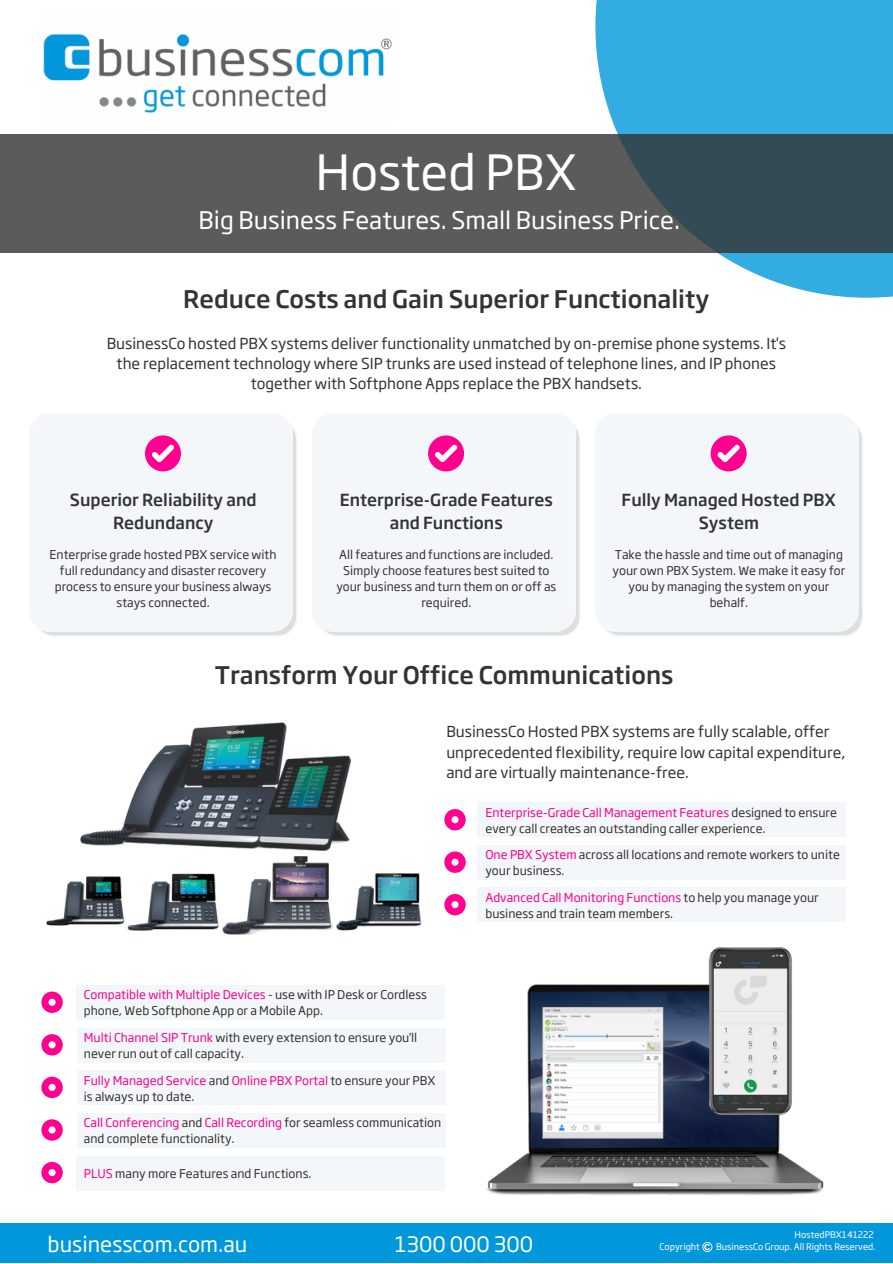
<style>
.page{position:relative;width:893px;height:1264px;background:#fff}
.page>*{position:absolute;margin:0;border:0;box-sizing:border-box;transform-origin:0 0}
.t1{font:48px "Soho Gothic Std";color:#fff}
.t2{font:500 24px "Soho Gothic Pro";color:#333}
.t3{font:24px "Soho Gothic Std";color:#fff}
.t4{font:21px "Soho Gothic Std";color:#fff}
.t5{font:500 16.5px/22.5px "Soho Gothic Pro";color:#333;text-align:center}
.t6{font:15px/20.2px "Soho Gothic Std";color:#333;text-align:center}
.t7{font:12px/16px "Soho Gothic Std";color:#333}
.t8{font:9px "Soho Gothic Std";color:#fff}
.s1{color:#ff0090}
</style>
<div class="page">
<svg style="left:595px;top:0;width:297px;height:298px;fill:#33ace1"></svg>
<svg style="left:0;top:134px;width:892px;height:118px;background:#505659"></svg>
<img style="left:43px;top:34px;width:349px;height:79px">
<div style="left:477px;top:802px;width:369px;height:35px;background:#f4f7f9"></div>
<div style="left:477px;top:844px;width:369px;height:35px;background:#f4f7f9"></div>
<div style="left:477px;top:887px;width:369px;height:35px;background:#f4f7f9"></div>
<img style="left:46px;top:722px;width:376px;height:213px">
<div style="left:76px;top:985px;width:368px;height:35px;background:#f4f7f9"></div>
<div style="left:77px;top:1027px;width:369px;height:35px;background:#f4f7f9"></div>
<div style="left:77px;top:1070px;width:369px;height:35px;background:#f4f7f9"></div>
<div style="left:77px;top:1112px;width:369px;height:35px;background:#f4f7f9"></div>
<div style="left:76px;top:1155px;width:368px;height:35px;background:#f4f7f9"></div>
<div style="left:0;top:1223px;width:892px;height:39px;background:#0098da"></div>
<svg style="left:702px;top:1242px;width:10px;height:9px"></svg>
<img style="left:487px;top:947px;width:337px;height:249px">
<div style="left:313px;top:414px;width:268px;height:223px;background:#f4f7f9"></div>
<div style="left:595px;top:414px;width:268px;height:223px;background:#f4f7f9"></div>
<div style="left:29px;top:414px;width:268px;height:223px;background:#f4f7f9"></div>
<div style="left:428px;top:435px;width:36px;height:36px;background:#ff0090;border-radius:50%"></div>
<svg style="left:435px;top:444px;width:22px;height:18px"></svg>
<div style="left:710px;top:435px;width:36px;height:36px;background:#ff0090;border-radius:50%"></div>
<svg style="left:717px;top:444px;width:23px;height:18px"></svg>
<div style="left:145px;top:435px;width:36px;height:36px;background:#ff0090;border-radius:50%"></div>
<svg style="left:152px;top:444px;width:22px;height:18px"></svg>
<div style="left:444px;top:809px;width:21px;height:21px;background:#ff0090;border-radius:50%"></div>
<svg style="left:451px;top:816px;width:7px;height:7px"></svg>
<div style="left:444px;top:851px;width:21px;height:21px;background:#ff0090;border-radius:50%"></div>
<svg style="left:451px;top:858px;width:7px;height:7px"></svg>
<div style="left:444px;top:894px;width:21px;height:21px;background:#ff0090;border-radius:50%"></div>
<svg style="left:451px;top:901px;width:7px;height:7px"></svg>
<div style="left:41px;top:991px;width:22px;height:21px;background:#ff0090;border-radius:50%"></div>
<svg style="left:49px;top:998px;width:7px;height:7px"></svg>
<div style="left:41px;top:1034px;width:22px;height:21px;background:#ff0090;border-radius:50%"></div>
<svg style="left:49px;top:1041px;width:7px;height:7px"></svg>
<svg style="left:41px;top:1076px;width:22px;height:22px"></svg>
<svg style="left:49px;top:1083px;width:7px;height:7px"></svg>
<div style="left:41px;top:1119px;width:22px;height:21px;background:#ff0090;border-radius:50%"></div>
<svg style="left:49px;top:1126px;width:7px;height:7px"></svg>
<div style="left:41px;top:1161px;width:22px;height:22px;background:#ff0090;border-radius:50%"></div>
<svg style="left:49px;top:1169px;width:7px;height:7px"></svg>
<h1 class="t1" style="left:315px;top:133px;width:263px">Hosted PBX</h1>
<h2 class="t3" style="left:198px;top:200px;width:483px">Big Business Features. Small Business Price.</h2>
<h2 class="t2" style="left:183px;top:279px;width:527px">Reduce Costs and Gain Superior Functionality</h2>
<p class="t6" style="left:107px;top:332px;width:680px">BusinessCo hosted PBX systems deliver functionality unmatched by on-premise phone systems. It's the replacement technology where SIP trunks are used instead of telephone lines, and IP phones together with Softphone Apps replace the PBX handsets.</p>
<h3 class="t5" style="left:70px;top:487px;width:188px">Superior Reliability and<br>Redundancy</h3>
<h3 class="t5" style="left:340px;top:487px;width:215px">Enterprise-Grade Features and Functions</h3>
<h3 class="t5" style="left:621px;top:487px;width:216px">Fully Managed Hosted PBX<br>System</h3>
<p class="t7" style="left:50px;top:545px;width:228px;text-align:center">Enterprise grade hosted PBX service with full redundancy and disaster recovery process to ensure your business always stays connected.</p>
<p class="t7" style="left:336px;top:545px;width:221px;text-align:center">All features and functions are included.<br>Simply choose features best suited to your business and turn them on or off as required.</p>
<p class="t7" style="left:612px;top:545px;width:234px;text-align:center">Take the hassle and time out of managing your own PBX System. We make it easy for you by managing the system on your behalf.</p>
<h2 class="t2" style="left:215px;top:655px;width:460px">Transform Your Office Communications</h2>
<p class="t6" style="left:446px;top:720px;width:401px;text-align:left">BusinessCo Hosted PBX systems are fully scalable, offer unprecedented flexibility, require low capital expenditure, and are virtually maintenance-free.</p>
<p class="t7" style="left:485px;top:803px;width:353px"><span class="s1">Enterprise-Grade Call Management Features</span> designed to ensure every call creates an outstanding caller experience.</p>
<p class="t7" style="left:485px;top:845px;width:356px"><span class="s1">One PBX System</span> across all locations and remote workers to unite your business.</p>
<p class="t7" style="left:84px;top:986px;width:344px"><span class="s1">Compatible with Multiple Devices</span> - use with IP Desk or Cordless phone, Web Softphone App or a Mobile App.</p>
<p class="t7" style="left:84px;top:1028px;width:335px"><span class="s1">Multi Channel SIP Trunk</span> with every extension to ensure you'll never run out of call capacity.</p>
<p class="t7" style="left:84px;top:1071px;width:353px"><span class="s1">Fully Managed Service</span> and <span class="s1">Online PBX Portal</span> to ensure your PBX is always up to date.</p>
<p class="t7" style="left:84px;top:1113px;width:359px"><span class="s1">Call Conferencing</span> and <span class="s1">Call Recording</span> for seamless communication and complete functionality.</p>
<p class="t7" style="left:84px;top:1164px;width:229px"><span class="s1">PLUS</span> many more Features and Functions.</p>
<p class="t7" style="left:485px;top:888px;width:335px"><span class="s1">Advanced Call Monitoring Functions</span> to help you manage your business and train team members.</p>
<p class="t8" style="left:794px;top:1227px;width:81px">HostedPBX141222</p>
<h3 class="t4" style="left:48px;top:1226px;width:201px">businesscom.com.au</h3>
<h3 class="t4" style="left:395px;top:1226px;width:140px">1300 000 300</h3>
<p class="t8" style="left:659px;top:1238px;width:42px">Copyright</p>
<p class="t8" style="left:716px;top:1238px;width:161px">BusinessCo Group. All Rights Reserved.</p>
</div>
